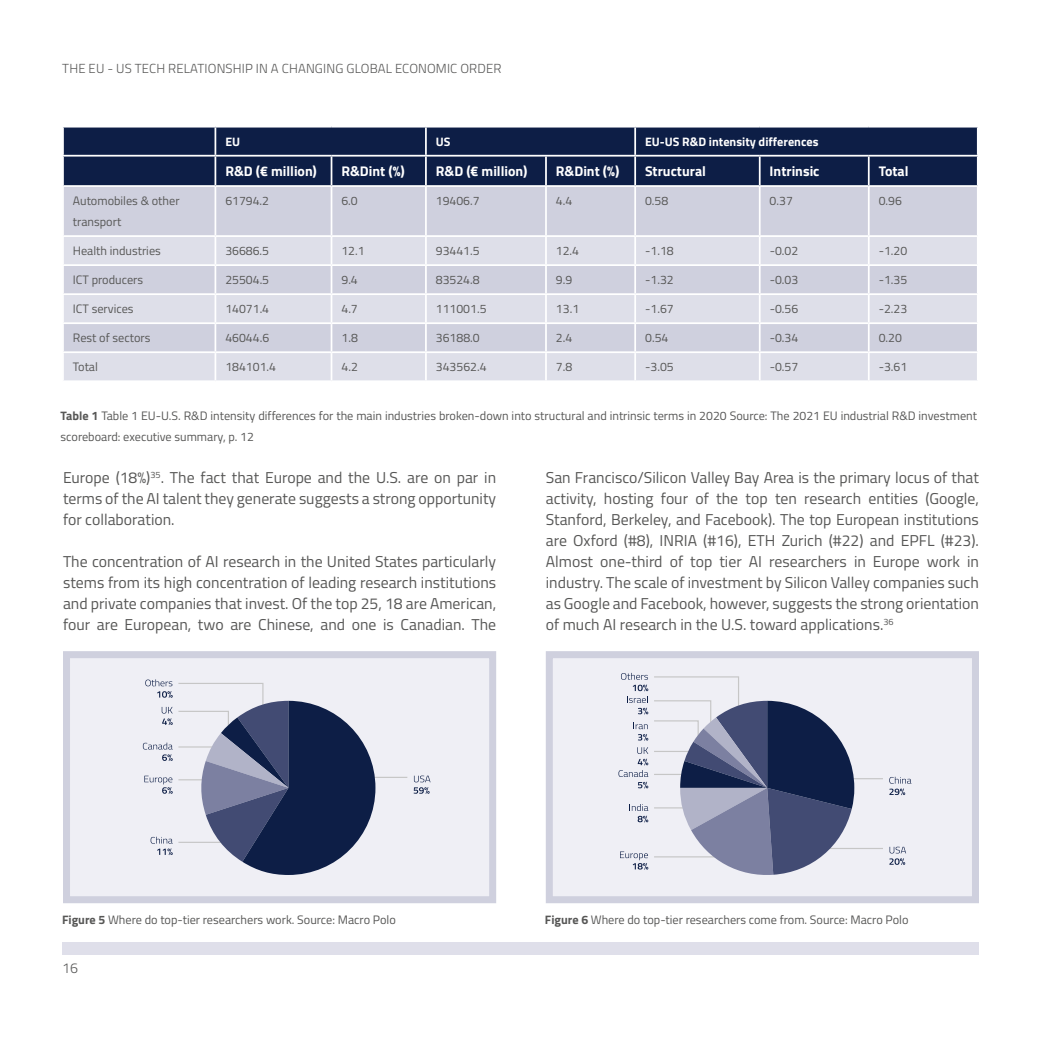
<style>
.page{position:relative;width:1042px;height:1042px;background:#fff}
.page>*{position:absolute;margin:0;border:0;box-sizing:border-box;transform-origin:0 0}
.t1{font:15.75px/21px "Titillium";color:#575756;text-align:justify}
.t2{font:300 14.17px "Titillium";color:#575756}
.t3{font:700 14px "Titillium";color:#fff}
.t4{font:300 13.12px "Titillium";letter-spacing:.01em;color:#575756}
.t5{font:12.25px/21px "Titillium";color:#575756}
.t6{font:700 12.25px "Titillium";color:#fff}
.s1{font-weight:700}
</style>
<div class="page">
<div style="left:62px;top:942px;width:917px;height:12px;background:#dfdfea"></div>
<div style="left:63px;top:651px;width:433px;height:252px;background:#efeff5;border:7px solid #cfd0de"></div>
<div style="left:546px;top:651px;width:433px;height:252px;background:#efeff5;border:7px solid #cfd0de"></div>
<div style="left:64px;top:187px;width:913px;height:48px;background:#cfd0de"></div>
<svg style="left:64px;top:237px;width:913px;height:143px;background:#d8d9e4"></svg>
<hr style="left:214px;top:187px;width:2px;height:48px;background:#fff">
<hr style="left:331px;top:187px;width:1px;height:48px;background:#fff">
<hr style="left:425px;top:187px;width:2px;height:48px;background:#fff">
<hr style="left:545px;top:187px;width:2px;height:48px;background:#fff">
<hr style="left:634px;top:187px;width:2px;height:48px;background:#fff">
<hr style="left:759px;top:187px;width:1px;height:48px;background:#fff">
<hr style="left:868px;top:187px;width:1px;height:48px;background:#fff">
<hr style="left:214px;top:237px;width:2px;height:27px;background:#fff">
<hr style="left:425px;top:237px;width:2px;height:27px;background:#fff">
<hr style="left:545px;top:237px;width:2px;height:27px;background:#fff">
<hr style="left:634px;top:237px;width:2px;height:27px;background:#fff">
<hr style="left:62px;top:264px;width:153px;height:2px;background:#fff">
<hr style="left:215px;top:264px;width:116px;height:2px;background:#fff">
<hr style="left:214px;top:266px;width:2px;height:27px;background:#fff">
<hr style="left:331px;top:264px;width:95px;height:2px;background:#fff">
<hr style="left:426px;top:264px;width:120px;height:2px;background:#fff">
<hr style="left:425px;top:266px;width:2px;height:27px;background:#fff">
<hr style="left:546px;top:264px;width:89px;height:2px;background:#fff">
<hr style="left:545px;top:266px;width:2px;height:27px;background:#fff">
<hr style="left:635px;top:264px;width:125px;height:2px;background:#fff">
<hr style="left:634px;top:266px;width:2px;height:27px;background:#fff">
<hr style="left:760px;top:264px;width:109px;height:2px;background:#fff">
<hr style="left:869px;top:264px;width:109px;height:2px;background:#fff">
<hr style="left:62px;top:293px;width:153px;height:2px;background:#fff">
<hr style="left:215px;top:293px;width:116px;height:2px;background:#fff">
<hr style="left:214px;top:295px;width:2px;height:27px;background:#fff">
<hr style="left:331px;top:293px;width:95px;height:2px;background:#fff">
<hr style="left:426px;top:293px;width:120px;height:2px;background:#fff">
<hr style="left:425px;top:295px;width:2px;height:27px;background:#fff">
<hr style="left:546px;top:293px;width:89px;height:2px;background:#fff">
<hr style="left:545px;top:295px;width:2px;height:27px;background:#fff">
<hr style="left:635px;top:293px;width:125px;height:2px;background:#fff">
<hr style="left:634px;top:295px;width:2px;height:27px;background:#fff">
<hr style="left:760px;top:293px;width:109px;height:2px;background:#fff">
<hr style="left:869px;top:293px;width:109px;height:2px;background:#fff">
<hr style="left:62px;top:322px;width:153px;height:2px;background:#fff">
<hr style="left:215px;top:322px;width:116px;height:2px;background:#fff">
<hr style="left:214px;top:324px;width:2px;height:27px;background:#fff">
<hr style="left:331px;top:322px;width:95px;height:2px;background:#fff">
<hr style="left:426px;top:322px;width:120px;height:2px;background:#fff">
<hr style="left:425px;top:324px;width:2px;height:27px;background:#fff">
<hr style="left:546px;top:322px;width:89px;height:2px;background:#fff">
<hr style="left:545px;top:324px;width:2px;height:27px;background:#fff">
<hr style="left:635px;top:322px;width:125px;height:2px;background:#fff">
<hr style="left:634px;top:324px;width:2px;height:27px;background:#fff">
<hr style="left:760px;top:322px;width:109px;height:2px;background:#fff">
<hr style="left:869px;top:322px;width:109px;height:2px;background:#fff">
<hr style="left:62px;top:351px;width:153px;height:2px;background:#fff">
<hr style="left:215px;top:351px;width:116px;height:2px;background:#fff">
<hr style="left:214px;top:353px;width:2px;height:27px;background:#fff">
<hr style="left:331px;top:351px;width:95px;height:2px;background:#fff">
<svg style="left:331px;top:237px;width:1px;height:143px"></svg>
<hr style="left:426px;top:351px;width:120px;height:2px;background:#fff">
<hr style="left:425px;top:353px;width:2px;height:27px;background:#fff">
<hr style="left:546px;top:351px;width:89px;height:2px;background:#fff">
<hr style="left:545px;top:353px;width:2px;height:27px;background:#fff">
<hr style="left:635px;top:351px;width:125px;height:2px;background:#fff">
<hr style="left:634px;top:353px;width:2px;height:27px;background:#fff">
<hr style="left:760px;top:351px;width:109px;height:2px;background:#fff">
<svg style="left:759px;top:237px;width:1px;height:143px"></svg>
<hr style="left:869px;top:351px;width:109px;height:2px;background:#fff">
<svg style="left:868px;top:237px;width:1px;height:143px"></svg>
<svg style="left:63px;top:127px;width:915px;height:59px;background:#1c2b51"></svg>
<hr style="left:869px;top:185px;width:109px;height:2px;background:#fff">
<svg style="left:414px;top:775px;width:16px;height:19px"></svg>
<hr style="left:353px;top:777px;width:54px;height:1px;background:#c6c6c6">
<svg style="left:143px;top:679px;width:232px;height:196px"></svg>
<svg style="left:889px;top:777px;width:22px;height:18px"></svg>
<hr style="left:828px;top:778px;width:55px;height:1px;background:#c6c6c6">
<svg style="left:889px;top:847px;width:17px;height:18px"></svg>
<hr style="left:828px;top:848px;width:55px;height:1px;background:#c6c6c6">
<svg style="left:618px;top:673px;width:236px;height:202px"></svg>
<p class="t4" style="left:62px;top:59px;width:441px">THE EU - US TECH RELATIONSHIP IN A CHANGING GLOBAL ECONOMIC ORDER</p>
<p class="t6" style="left:225px;top:132px;width:16px">EU</p>
<p class="t6" style="left:436px;top:132px;width:16px">US</p>
<p class="t6" style="left:645px;top:132px;width:175px">EU-US R&amp;D intensity differences</p>
<p class="t3" style="left:225px;top:160px;width:93px">R&amp;D (€ million)</p>
<p class="t3" style="left:341px;top:160px;width:65px">R&amp;Dint (%)</p>
<p class="t3" style="left:436px;top:160px;width:93px">R&amp;D (€ million)</p>
<p class="t3" style="left:556px;top:160px;width:65px">R&amp;Dint (%)</p>
<p class="t3" style="left:645px;top:160px;width:62px">Structural</p>
<p class="t3" style="left:769px;top:160px;width:51px">Intrinsic</p>
<p class="t3" style="left:878px;top:160px;width:31px">Total</p>
<p class="t5" style="left:73px;top:190px;width:108px">Automobiles &amp; other transport</p>
<p class="t5" style="left:225px;top:190px;width:45px">61794.2</p>
<p class="t5" style="left:341px;top:190px;width:18px">6.0</p>
<p class="t5" style="left:436px;top:190px;width:45px">19406.7</p>
<p class="t5" style="left:556px;top:190px;width:18px">4.4</p>
<p class="t5" style="left:645px;top:190px;width:25px">0.58</p>
<p class="t5" style="left:769px;top:190px;width:25px">0.37</p>
<p class="t5" style="left:878px;top:190px;width:25px">0.96</p>
<p class="t5" style="left:73px;top:240px;width:89px">Health industries</p>
<p class="t5" style="left:225px;top:240px;width:45px">36686.5</p>
<p class="t5" style="left:341px;top:240px;width:25px">12.1</p>
<p class="t5" style="left:436px;top:240px;width:45px">93441.5</p>
<p class="t5" style="left:556px;top:240px;width:25px">12.4</p>
<p class="t5" style="left:645px;top:240px;width:30px">-1.18</p>
<p class="t5" style="left:769px;top:240px;width:30px">-0.02</p>
<p class="t5" style="left:878px;top:240px;width:30px">-1.20</p>
<p class="t5" style="left:73px;top:269px;width:72px">ICT producers</p>
<p class="t5" style="left:225px;top:269px;width:45px">25504.5</p>
<p class="t5" style="left:341px;top:269px;width:18px">9.4</p>
<p class="t5" style="left:436px;top:269px;width:45px">83524.8</p>
<p class="t5" style="left:556px;top:269px;width:18px">9.9</p>
<p class="t5" style="left:645px;top:269px;width:30px">-1.32</p>
<p class="t5" style="left:769px;top:269px;width:30px">-0.03</p>
<p class="t5" style="left:879px;top:269px;width:30px">-1.35</p>
<p class="t5" style="left:73px;top:298px;width:62px">ICT services</p>
<p class="t5" style="left:225px;top:298px;width:45px">14071.4</p>
<p class="t5" style="left:341px;top:298px;width:18px">4.7</p>
<p class="t5" style="left:436px;top:298px;width:52px">111001.5</p>
<p class="t5" style="left:556px;top:298px;width:25px">13.1</p>
<p class="t5" style="left:645px;top:298px;width:30px">-1.67</p>
<p class="t5" style="left:770px;top:298px;width:30px">-0.56</p>
<p class="t5" style="left:879px;top:298px;width:30px">-2.23</p>
<p class="t5" style="left:73px;top:327px;width:79px">Rest of sectors</p>
<p class="t5" style="left:225px;top:327px;width:45px">46044.6</p>
<p class="t5" style="left:341px;top:327px;width:18px">1.8</p>
<p class="t5" style="left:436px;top:327px;width:45px">36188.0</p>
<p class="t5" style="left:556px;top:327px;width:18px">2.4</p>
<p class="t5" style="left:645px;top:327px;width:25px">0.54</p>
<p class="t5" style="left:770px;top:327px;width:30px">-0.34</p>
<p class="t5" style="left:879px;top:327px;width:25px">0.20</p>
<p class="t5" style="left:73px;top:356px;width:27px">Total</p>
<p class="t5" style="left:225px;top:356px;width:52px">184101.4</p>
<p class="t5" style="left:341px;top:356px;width:18px">4.2</p>
<p class="t5" style="left:436px;top:356px;width:52px">343562.4</p>
<p class="t5" style="left:556px;top:356px;width:18px">7.8</p>
<p class="t5" style="left:645px;top:356px;width:30px">-3.05</p>
<p class="t5" style="left:770px;top:356px;width:30px">-0.57</p>
<p class="t5" style="left:879px;top:356px;width:30px">-3.61</p>
<p class="t5" style="left:61px;top:405px;width:918px"><span class="s1">Table 1</span> Table 1 EU-U.S. R&amp;D intensity differences for the main industries broken-down into structural and intrinsic terms in 2020 Source: The 2021 EU industrial R&amp;D investment scoreboard: executive summary, p. 12</p>
<p class="t1" style="left:63px;top:466px;width:435px">Europe (18%)<sup>35</sup>. The fact that Europe and the U.S. are on par in terms of the AI talent they generate suggests a strong opportunity for collaboration.</p>
<p class="t1" style="left:63px;top:550px;width:435px">The concentration of AI research in the United States particularly stems from its high concentration of leading research institutions and private companies that invest. Of the top 25, 18 are American, four are European, two are Chinese, and one is Canadian. The</p>
<p class="t1" style="left:546px;top:466px;width:435px">San Francisco/Silicon Valley Bay Area is the primary locus of that activity, hosting four of the top ten research entities (Google, Stanford, Berkeley, and Facebook). The top European institutions are Oxford (#8), INRIA (#16), ETH Zurich (#22) and EPFL (#23).<br>Almost one-third of top tier AI researchers in Europe work in industry. The scale of investment by Silicon Valley companies such as Google and Facebook, however, suggests the strong orientation of much AI research in the U.S. toward applications.<sup>36</sup></p>
<p class="t5" style="left:62px;top:909px;width:335px"><span class="s1">Figure 5</span> Where do top-tier researchers work. Source: Macro Polo</p>
<p class="t5" style="left:545px;top:909px;width:365px"><span class="s1">Figure 6</span> Where do top-tier researchers come from. Source: Macro Polo</p>
<p class="t2" style="left:62px;top:957px;width:17px">16</p>
</div>
